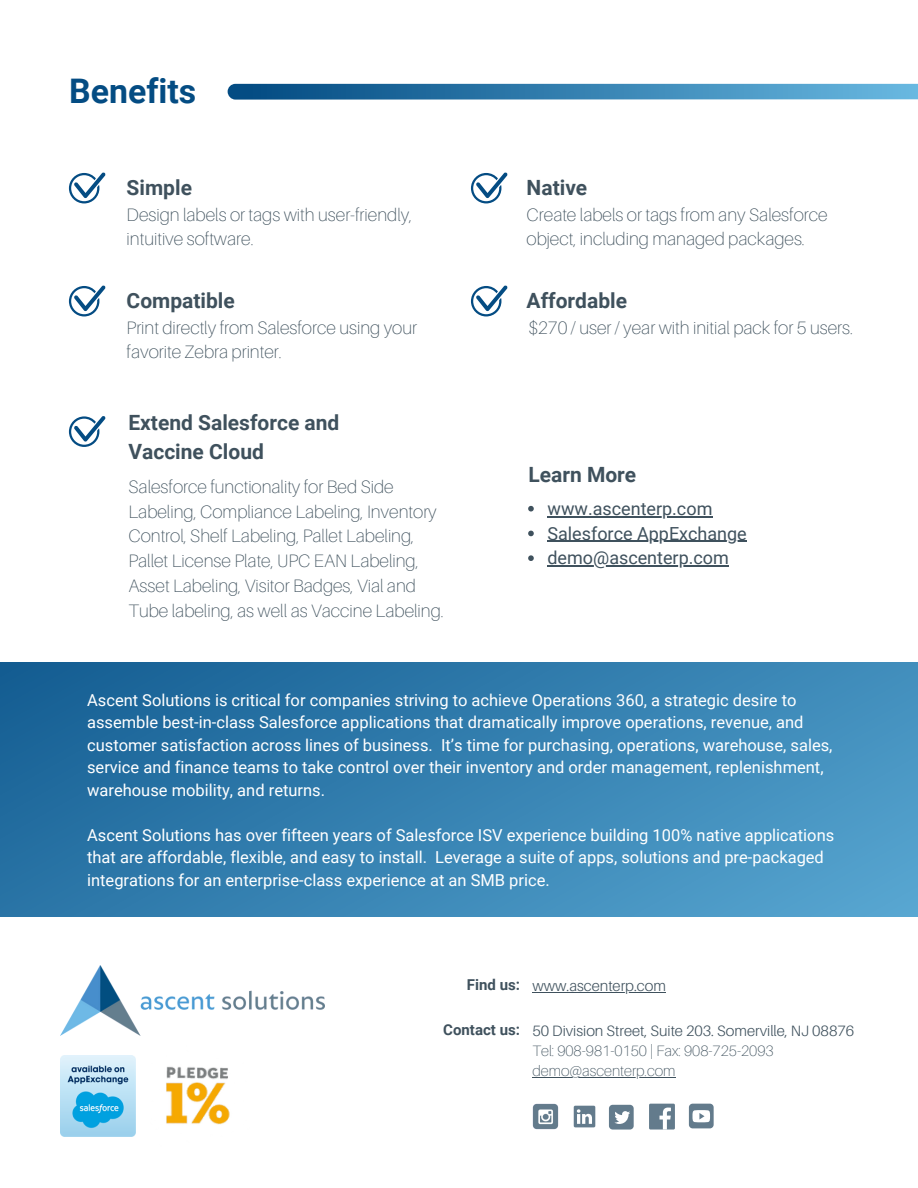
<style>
.page{position:relative;width:918px;height:1188px;background:#fff}
.page>*{position:absolute;margin:0;border:0;box-sizing:border-box;transform-origin:0 0}
.t1{font:700 33.9px "Roboto";color:#044c83}
.t2{font:700 21px/29.2px "Roboto";color:#3f515d}
.t3{font:100 18px/24.8px "Aileron";color:#3f515d}
.t4{font:18px "Roboto";color:#3f515d}
.t5{font:16.5px/22.5px "Roboto";color:#fff}
.t6{font:300 15px "Aileron";color:#3f515d}
.t7{font:100 15px "Aileron";color:#3f515d}
.t8{font:700 15px "Roboto";color:#3f515d}
</style>
<div class="page">
<svg style="left:228px;top:84px;width:690px;height:16px;background:#3c85b3"></svg>
<div style="left:0;top:663px;width:918px;height:254px;background:linear-gradient(to right,#1e689b,#4d9bc7)"></div>
<svg style="left:69px;top:172px;width:37px;height:31px"></svg>
<svg style="left:69px;top:285px;width:37px;height:31px"></svg>
<svg style="left:69px;top:416px;width:37px;height:31px"></svg>
<svg style="left:471px;top:172px;width:37px;height:31px"></svg>
<svg style="left:471px;top:285px;width:37px;height:31px"></svg>
<img style="left:60px;top:965px;width:265px;height:70px">
<img style="left:166px;top:1066px;width:64px;height:59px">
<img style="left:60px;top:1056px;width:76px;height:81px">
<svg style="left:528px;top:506px;width:6px;height:5px"></svg>
<hr style="left:548px;top:516px;width:165px;height:1px;background:#3f515d">
<svg style="left:528px;top:531px;width:6px;height:5px"></svg>
<hr style="left:548px;top:541px;width:199px;height:1px;background:#3f515d">
<svg style="left:528px;top:555px;width:6px;height:6px"></svg>
<hr style="left:548px;top:565px;width:181px;height:2px;background:#3f515d">
<hr style="left:532px;top:1077px;width:144px;height:1px;background:#3f515d">
<hr style="left:532px;top:992px;width:134px;height:1px;background:#3f515d">
<svg style="left:574px;top:1106px;width:21px;height:21px"></svg>
<div style="left:649px;top:1104px;width:26px;height:26px;background:#637b8c"></div>
<svg style="left:660px;top:1108px;width:11px;height:22px"></svg>
<div style="left:609px;top:1105px;width:25px;height:25px;background:#637b8c;border-radius:4px"></div>
<svg style="left:614px;top:1111px;width:16px;height:13px"></svg>
<div style="left:689px;top:1104px;width:25px;height:24px;background:#637b8c;border-radius:4px"></div>
<svg style="left:693px;top:1110px;width:17px;height:12px"></svg>
<img style="left:532px;top:1104px;width:26px;height:26px">
<p class="t1" style="left:69px;top:72px;width:129px">Benefits</p>
<p class="t2" style="left:127px;top:173px;width:67px">Simple</p>
<p class="t2" style="left:527px;top:173px;width:62px">Native</p>
<p class="t3" style="left:127px;top:202px;width:287px">Design labels or tags with user-friendly, intuitive software.</p>
<p class="t2" style="left:127px;top:286px;width:110px">Compatible</p>
<p class="t3" style="left:127px;top:315px;width:292px">Print directly from Salesforce using your favorite Zebra printer.</p>
<p class="t2" style="left:128px;top:408px;width:212px">Extend Salesforce and<br>Vaccine Cloud</p>
<p class="t3" style="left:128px;top:474px;width:317px">Salesforce functionality for Bed Side Labeling, Compliance Labeling, Inventory Control, Shelf Labeling, Pallet Labeling, Pallet License Plate, UPC EAN Labeling, Asset Labeling, Visitor Badges, Vial and Tube labeling, as well as Vaccine Labeling.</p>
<p class="t3" style="left:527px;top:202px;width:302px">Create labels or tags from any Salesforce object, including managed packages.</p>
<p class="t2" style="left:527px;top:286px;width:102px">Affordable</p>
<p class="t3" style="left:528px;top:315px;width:326px">$270 / user / year with initial pack for 5 users.</p>
<p class="t2" style="left:528px;top:461px;width:109px">Learn More</p>
<p class="t4" style="left:548px;top:498px;width:166px">www.ascenterp.com</p>
<p class="t4" style="left:548px;top:523px;width:201px">Salesforce AppExchange</p>
<p class="t4" style="left:548px;top:548px;width:183px">demo@ascenterp.com</p>
<p class="t5" style="left:87px;top:689px;width:747px">Ascent Solutions is critical for companies striving to achieve Operations 360, a strategic desire to assemble best-in-class Salesforce applications that dramatically improve operations, revenue, and customer satisfaction across lines of business. It’s time for purchasing, operations, warehouse, sales, service and finance teams to take control over their inventory and order management, replenishment, warehouse mobility, and returns.</p>
<p class="t5" style="left:87px;top:824px;width:749px">Ascent Solutions has over fifteen years of Salesforce ISV experience building 100% native applications that are affordable, flexible, and easy to install. Leverage a suite of apps, solutions and pre-packaged integrations for an enterprise-class experience at an SMB price.</p>
<p class="t8" style="left:467px;top:976px;width:55px">Find us:</p>
<p class="t6" style="left:532px;top:976px;width:135px">www.ascenterp.com</p>
<p class="t8" style="left:443px;top:1021px;width:78px">Contact us:</p>
<p class="t6" style="left:532px;top:1021px;width:323px">50 Division Street, Suite 203. Somerville, NJ 08876</p>
<p class="t7" style="left:532px;top:1042px;width:243px">Tel: 908-981-0150 | Fax: 908-725-2093</p>
<p class="t7" style="left:532px;top:1062px;width:145px">demo@ascenterp.com</p>
</div>
